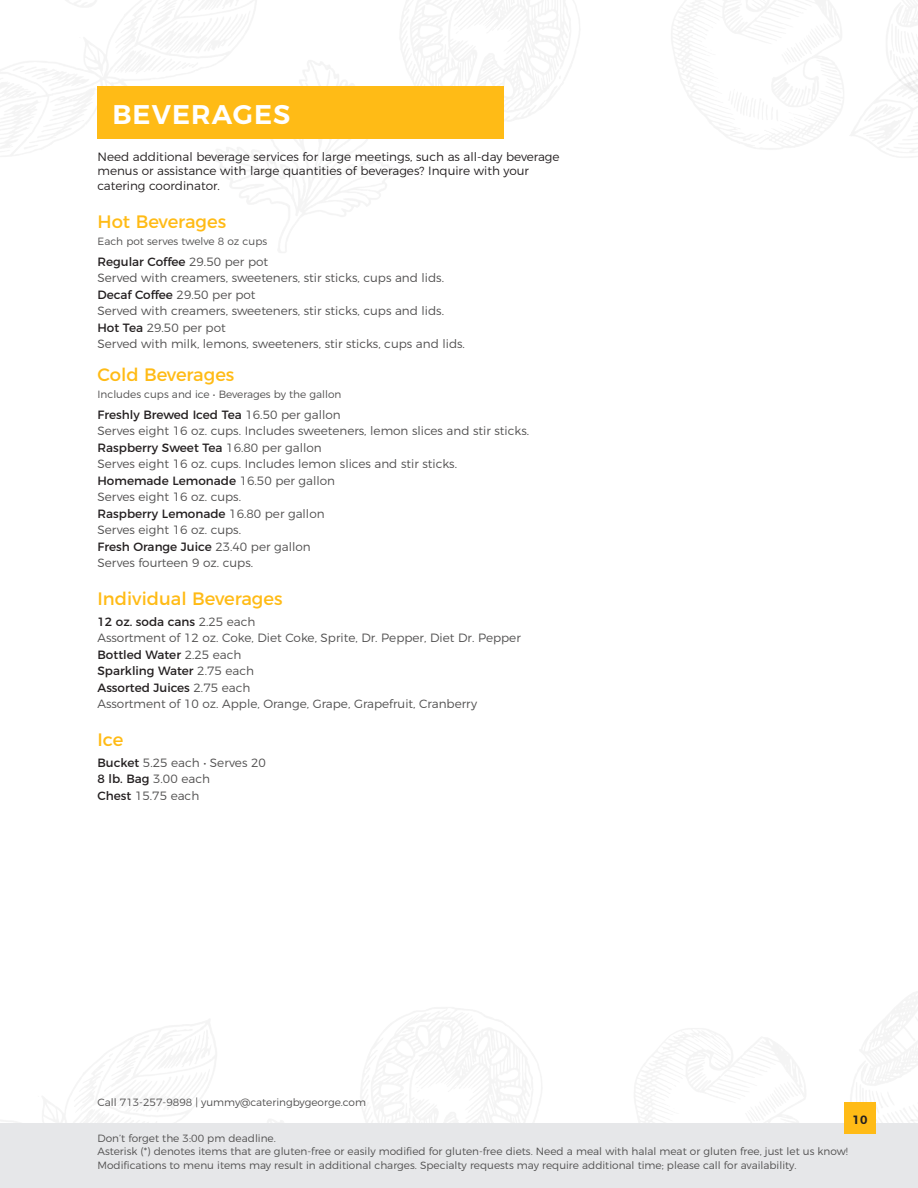
<style>
.page{position:relative;width:918px;height:1188px;background:#fff}
.page>*{position:absolute;margin:0;border:0;box-sizing:border-box;transform-origin:0 0}
.t1{font:600 27px "Montserrat";letter-spacing:.04em;color:#fff}
.t2{font:18px "Montserrat";color:#ffbb16}
.t3{font:300 12px/16.5px "Montserrat";color:#504f4f}
.t4{font:12px "Montserrat";color:#231f20}
.t5{font:300 12px/14.4px "Montserrat";color:#231f20}
.t6{font:600 12px "Montserrat";color:#231f20}
.t7{font:300 10.5px/13.5px "Montserrat";color:#504f4f}
.s1{font-weight:300;color:#504f4f}
.s2{font-weight:400;color:#231f20}
</style>
<div class="page">
<img style="left:0;top:0;width:828px;height:253px">
<img style="left:828px;top:0;width:90px;height:157px">
<div style="left:0;top:1123px;width:918px;height:65px;background:#e6e7e9"></div>
<div style="left:844px;top:1102px;width:32px;height:32px;background:#ffbb16"></div>
<div style="left:98px;top:86px;width:406px;height:53px;background:#ffbb16"></div>
<p class="t1" style="left:112px;top:92px;width:180px">BEVERAGES</p>
<p class="t5" style="left:98px;top:148px;width:464px">Need additional beverage services for large meetings, such as all-day beverage menus or assistance with large quantities of beverages? Inquire with your catering coordinator.</p>
<p class="t2" style="left:98px;top:208px;width:130px">Hot Beverages</p>
<p class="t7" style="left:98px;top:233px;width:171px">Each pot serves twelve 8 oz cups</p>
<p class="t4" style="left:98px;top:252px;width:172px">Regular Coffee <span class="s1">29.50 per pot</span></p>
<p class="t3" style="left:98px;top:269px;width:348px">Served with creamers, sweeteners, stir sticks, cups and lids.</p>
<p class="t4" style="left:98px;top:285px;width:160px">Decaf Coffee <span class="s1">29.50 per pot</span></p>
<p class="t3" style="left:98px;top:302px;width:348px">Served with creamers, sweeteners, stir sticks, cups and lids.</p>
<p class="t3" style="left:98px;top:318px;width:130px"><span class="s2">Hot Tea</span> 29.50 per pot</p>
<p class="t3" style="left:98px;top:335px;width:369px">Served with milk, lemons, sweeteners, stir sticks, cups and lids.</p>
<p class="t2" style="left:98px;top:361px;width:138px">Cold Beverages</p>
<p class="t7" style="left:98px;top:386px;width:246px">Includes cups and ice • Beverages by the gallon</p>
<p class="t4" style="left:98px;top:405px;width:245px">Freshly Brewed Iced Tea <span class="s1">16.50 per gallon</span></p>
<p class="t3" style="left:98px;top:422px;width:433px">Serves eight 16 oz. cups. Includes sweeteners, lemon slices and stir sticks.</p>
<p class="t4" style="left:98px;top:438px;width:226px">Raspberry Sweet Tea <span class="s1">16.80 per gallon</span></p>
<p class="t3" style="left:98px;top:455px;width:361px">Serves eight 16 oz. cups. Includes lemon slices and stir sticks.</p>
<p class="t4" style="left:98px;top:471px;width:239px">Homemade Lemonade <span class="s1">16.50 per gallon</span></p>
<p class="t3" style="left:98px;top:488px;width:145px">Serves eight 16 oz. cups.</p>
<p class="t4" style="left:98px;top:504px;width:229px">Raspberry Lemonade <span class="s1">16.80 per gallon</span></p>
<p class="t3" style="left:98px;top:521px;width:145px">Serves eight 16 oz. cups.</p>
<p class="t4" style="left:98px;top:537px;width:215px">Fresh Orange Juice <span class="s1">23.40 per gallon</span></p>
<p class="t3" style="left:98px;top:554px;width:157px">Serves fourteen 9 oz. cups.</p>
<p class="t2" style="left:98px;top:584px;width:187px">Individual Beverages</p>
<p class="t3" style="left:98px;top:612px;width:425px"><span class="s2">12 oz. soda cans</span> 2.25 each<br>Assortment of 12 oz. Coke, Diet Coke, Sprite, Dr. Pepper, Diet Dr. Pepper</p>
<p class="t4" style="left:98px;top:645px;width:146px">Bottled Water <span class="s1">2.25 each</span></p>
<p class="t4" style="left:98px;top:661px;width:158px">Sparkling Water <span class="s1">2.75 each</span></p>
<p class="t4" style="left:98px;top:678px;width:154px">Assorted Juices <span class="s1">2.75 each</span></p>
<p class="t3" style="left:98px;top:695px;width:381px">Assortment of 10 oz. Apple, Orange, Grape, Grapefruit, Cranberry</p>
<p class="t2" style="left:98px;top:725px;width:27px">Ice</p>
<p class="t3" style="left:98px;top:753px;width:170px"><span class="s2">Bucket</span> 5.25 each • Serves 20</p>
<p class="t3" style="left:98px;top:770px;width:114px"><span class="s2">8 lb. Bag</span> 3.00 each</p>
<p class="t3" style="left:98px;top:786px;width:103px"><span class="s2">Chest</span> 15.75 each</p>
<p class="t7" style="left:98px;top:1095px;width:270px">Call 713-257-9898 | yummy@cateringbygeorge.com</p>
<p class="t6" style="left:853px;top:1110px;width:16px">10</p>
<p class="t7" style="left:98px;top:1130px;width:752px">Don’t forget the 3:00 pm deadline.<br>Asterisk (*) denotes items that are gluten-free or easily modified for gluten-free diets. Need a meal with halal meat or gluten free, just let us know!<br>Modifications to menu items may result in additional charges. Specialty requests may require additional time; please call for availability.</p>
</div>
